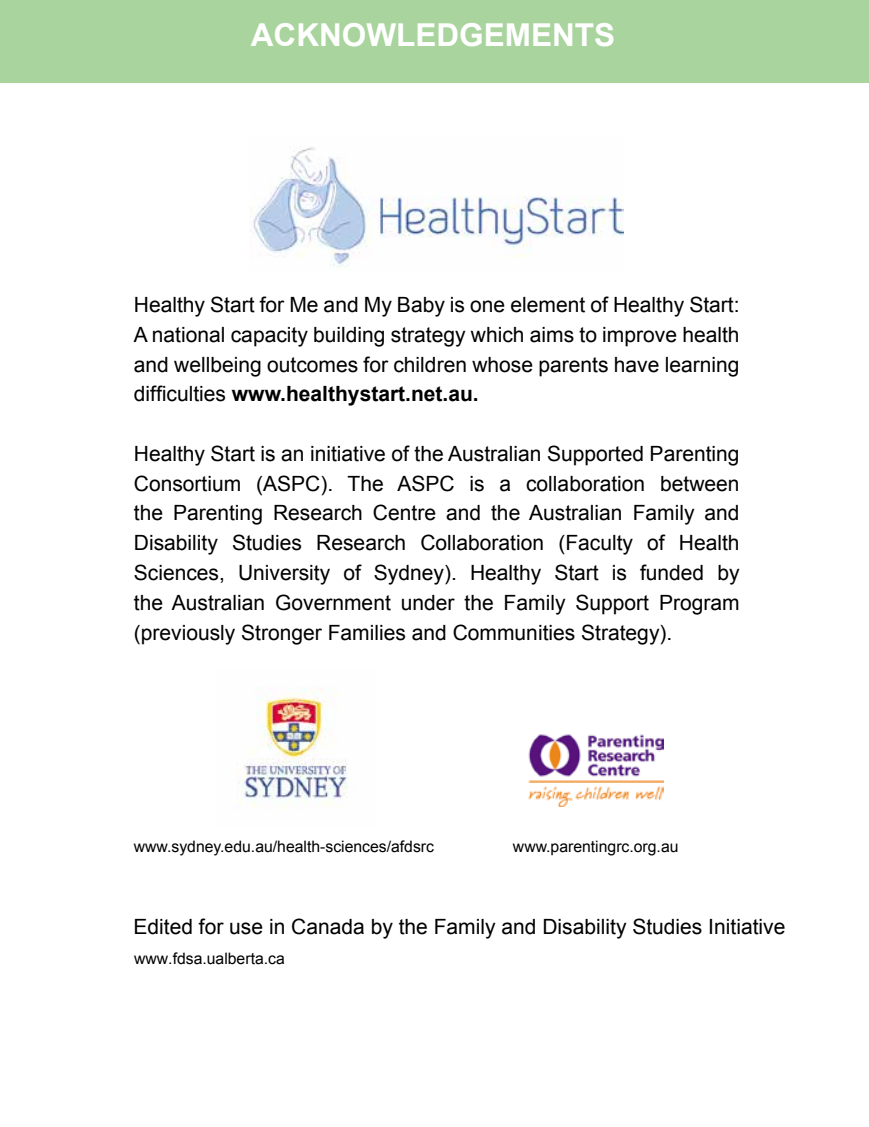
<style>
.page{position:relative;width:869px;height:1127px;background:#fff}
.page>*{position:absolute;margin:0;border:0;box-sizing:border-box;transform-origin:0 0}
.t1{font:700 31.5px "Arial";color:#fff}
.t2{font:21px/29.8px "Arial";color:#000;text-align:justify}
.t3{font:15.75px "Arial";color:#000}
.s1{font-weight:700}
</style>
<div class="page">
<img style="left:528px;top:734px;width:135px;height:72px">
<img style="left:250px;top:147px;width:373px;height:120px">
<img style="left:238px;top:688px;width:110px;height:121px">
<div style="left:0;top:0;width:868px;height:83px;background:#a9d49d"></div>
<h1 class="t1" style="left:251px;top:14px;width:365px">ACKNOWLEDGEMENTS</h1>
<p class="t2" style="left:134px;top:290px;width:607px">Healthy Start for Me and My Baby is one element of Healthy Start:<br>A national capacity building strategy which aims to improve health and wellbeing outcomes for children whose parents have learning difficulties <span class="s1">www.healthystart.net.au.</span></p>
<p class="t2" style="left:134px;top:438px;width:607px">Healthy Start is an initiative of the Australian Supported Parenting Consortium (ASPC). The ASPC is a collaboration between the Parenting Research Centre and the Australian Family and Disability Studies Research Collaboration (Faculty of Health Sciences, University of Sydney). Healthy Start is funded by the Australian Government under the Family Support Program (previously Stronger Families and Communities Strategy).</p>
<p class="t3" style="left:134px;top:836px;width:301px">www.sydney.edu.au/health-sciences/afdsrc</p>
<p class="t3" style="left:512px;top:836px;width:167px">www.parentingrc.org.au</p>
<p class="t2" style="left:133px;top:911px;width:653px">Edited for use in Canada by the Family and Disability Studies Initiative</p>
<p class="t3" style="left:134px;top:947px;width:152px">www.fdsa.ualberta.ca</p>
</div>
